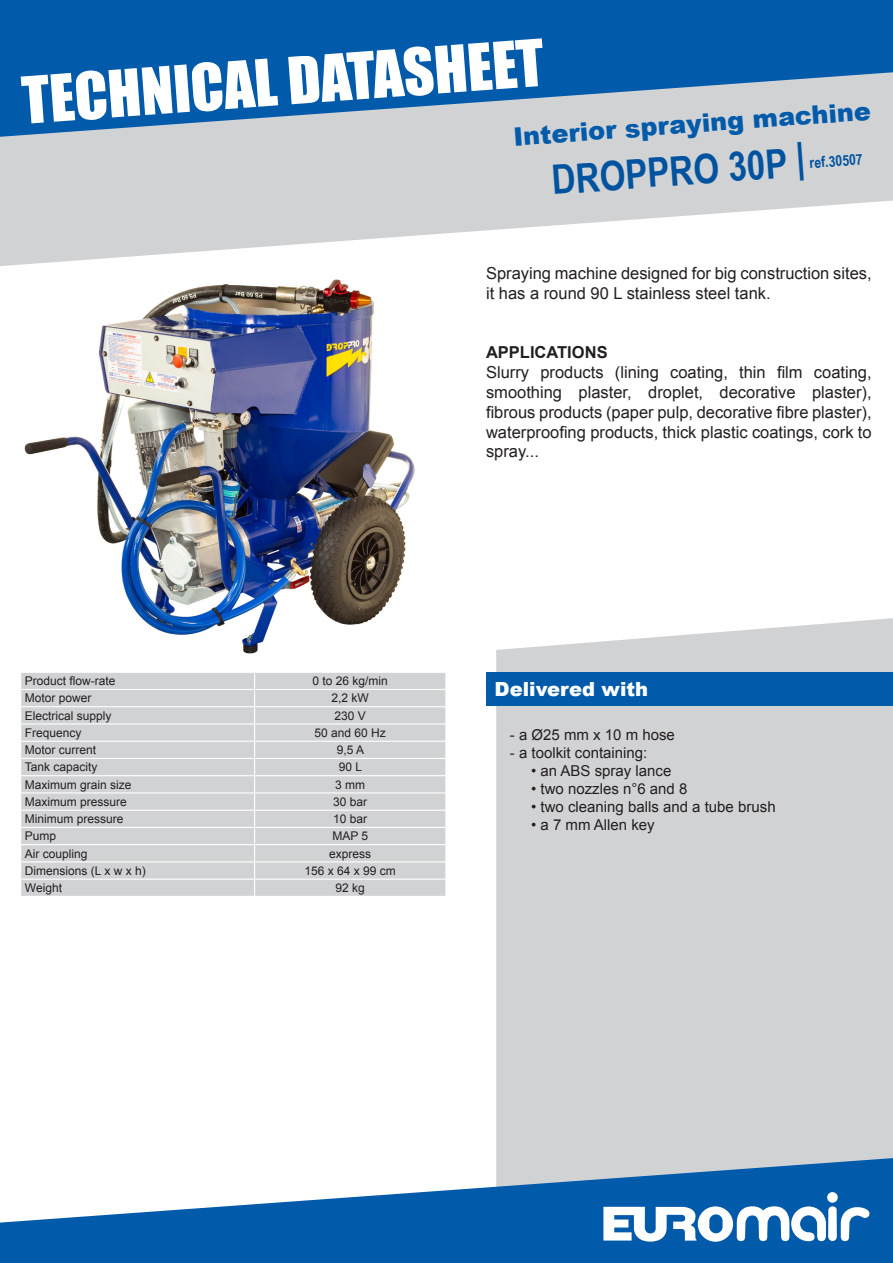
<style>
.page{position:relative;width:893px;height:1263px;background:#fff}
.page>*{position:absolute;margin:0;border:0;box-sizing:border-box;transform-origin:0 0}
.t1{font:60px "Impact";color:#fff}
.t2{font:700 40.5px "Arial Narrow";color:#0153a0}
.t3{font:900 25.5px "Arial";color:#015aaa}
.t4{font:900 19.5px "Arial";color:#fff}
.t5{font:16.5px/19.8px "Arial";color:#231f20}
.t6{font:700 16.5px "Arial";color:#231f20}
.t7{font:15px "Arial";color:#231f20}
.t8{font:700 15px "Arial Narrow";color:#0153a0}
.t9{font:12px "Arial";color:#231f20}
</style>
<div class="page">
<svg style="left:0;top:137px;width:893px;height:129px;fill:#d1d2d4"></svg>
<div style="left:496px;top:618px;width:397px;height:540px;background:#d1d2d4"></div>
<svg style="left:0;top:1158px;width:893px;height:105px;fill:#015aaa"></svg>
<svg style="left:603px;top:1206px;width:269px;height:36px"></svg>
<div style="left:827px;top:1192px;width:11px;height:11px;background:#fff;border-radius:50%"></div>
<svg style="left:0;top:0;width:893px;height:137px;background:#3276b3"></svg>
<img style="left:24px;top:279px;width:391px;height:375px">
<div style="left:486px;top:672px;width:407px;height:33px;background:#015aaa"></div>
<div style="left:21px;top:673px;width:424px;height:223px;background:#d1d2d4"></div>
<hr style="left:20px;top:689px;width:235px;height:1px;background:#fff">
<hr style="left:255px;top:689px;width:191px;height:1px;background:#fff">
<hr style="left:20px;top:706px;width:235px;height:1px;background:#fff">
<hr style="left:255px;top:706px;width:191px;height:1px;background:#fff">
<hr style="left:20px;top:723px;width:235px;height:1px;background:#fff">
<hr style="left:255px;top:723px;width:191px;height:1px;background:#fff">
<hr style="left:20px;top:741px;width:235px;height:1px;background:#fff">
<hr style="left:255px;top:741px;width:191px;height:1px;background:#fff">
<hr style="left:20px;top:758px;width:235px;height:1px;background:#fff">
<hr style="left:255px;top:758px;width:191px;height:1px;background:#fff">
<hr style="left:20px;top:775px;width:235px;height:1px;background:#fff">
<hr style="left:255px;top:775px;width:191px;height:1px;background:#fff">
<hr style="left:20px;top:792px;width:235px;height:1px;background:#fff">
<hr style="left:255px;top:792px;width:191px;height:1px;background:#fff">
<hr style="left:20px;top:810px;width:235px;height:1px;background:#fff">
<hr style="left:255px;top:810px;width:191px;height:1px;background:#fff">
<hr style="left:20px;top:827px;width:235px;height:1px;background:#fff">
<hr style="left:255px;top:827px;width:191px;height:1px;background:#fff">
<hr style="left:20px;top:844px;width:235px;height:1px;background:#fff">
<hr style="left:255px;top:844px;width:191px;height:1px;background:#fff">
<hr style="left:20px;top:861px;width:235px;height:1px;background:#fff">
<hr style="left:255px;top:861px;width:191px;height:1px;background:#fff">
<hr style="left:20px;top:878px;width:235px;height:2px;background:#fff">
<hr style="left:255px;top:878px;width:191px;height:2px;background:#fff">
<svg style="left:254px;top:673px;width:1px;height:223px"></svg>
<svg style="left:445px;top:673px;width:1px;height:223px"></svg>
<h1 class="t1" style="left:19px;top:53px;width:525px;rotate:-4deg">TECHNICAL DATASHEET</h1>
<p class="t3" style="left:512px;top:118px;width:360px;rotate:-4deg">Interior spraying machine</p>
<p class="t2" style="left:550px;top:149px;width:256px;rotate:-4deg">DROPPRO 30P |</p>
<p class="t8" style="left:809px;top:151px;width:55px;rotate:-4deg">ref.30507</p>
<p class="t5" style="left:486px;top:264px;width:387px">Spraying machine designed for big construction sites, it has a round 90 L stainless steel tank.</p>
<p class="t9" style="left:25px;top:673px;width:92px">Product flow-rate</p>
<p class="t9" style="left:313px;top:673px;width:77px">0 to 26 kg/min</p>
<p class="t9" style="left:25px;top:690px;width:68px">Motor power</p>
<p class="t9" style="left:332px;top:690px;width:39px">2,2 kW</p>
<p class="t9" style="left:25px;top:708px;width:88px">Electrical supply</p>
<p class="t9" style="left:335px;top:708px;width:33px">230 V</p>
<p class="t9" style="left:25px;top:725px;width:58px">Frequency</p>
<p class="t9" style="left:315px;top:725px;width:73px">50 and 60 Hz</p>
<p class="t9" style="left:25px;top:742px;width:73px">Motor current</p>
<p class="t9" style="left:337px;top:742px;width:29px">9,5 A</p>
<p class="t9" style="left:25px;top:759px;width:74px">Tank capacity</p>
<p class="t9" style="left:339px;top:759px;width:25px">90 L</p>
<p class="t9" style="left:25px;top:777px;width:108px">Maximum grain size</p>
<p class="t9" style="left:335px;top:777px;width:31px">3 mm</p>
<p class="t9" style="left:25px;top:794px;width:104px">Maximum pressure</p>
<p class="t9" style="left:333px;top:794px;width:36px">30 bar</p>
<p class="t9" style="left:25px;top:811px;width:100px">Minimum pressure</p>
<p class="t9" style="left:333px;top:811px;width:36px">10 bar</p>
<p class="t9" style="left:25px;top:828px;width:33px">Pump</p>
<p class="t9" style="left:332px;top:828px;width:37px">MAP 5</p>
<p class="t9" style="left:25px;top:845px;width:64px">Air coupling</p>
<p class="t9" style="left:329px;top:845px;width:44px">express</p>
<p class="t9" style="left:25px;top:863px;width:122px">Dimensions (L x w x h)</p>
<p class="t9" style="left:305px;top:863px;width:93px">156 x 64 x 99 cm</p>
<p class="t9" style="left:25px;top:880px;width:39px">Weight</p>
<p class="t9" style="left:336px;top:880px;width:31px">92 kg</p>
<p class="t6" style="left:486px;top:342px;width:123px">APPLICATIONS</p>
<p class="t5" style="left:486px;top:363px;width:387px;text-align:justify">Slurry products (lining coating, thin film coating, smoothing plaster, droplet, decorative plaster), fibrous products (paper pulp, decorative fibre plaster), waterproofing products, thick plastic coatings, cork to spray...</p>
<p class="t4" style="left:495px;top:674px;width:155px">Delivered with</p>
<p class="t7" style="left:510px;top:725px;width:167px">- a Ø25 mm x 10 m hose</p>
<p class="t7" style="left:510px;top:743px;width:139px">- a toolkit containing:</p>
<p class="t7" style="left:531px;top:761px;width:142px">• an ABS spray lance</p>
<p class="t7" style="left:531px;top:779px;width:158px">• two nozzles n°6 and 8</p>
<p class="t7" style="left:531px;top:797px;width:246px">• two cleaning balls and a tube brush</p>
<p class="t7" style="left:531px;top:815px;width:125px">• a 7 mm Allen key</p>
</div>
